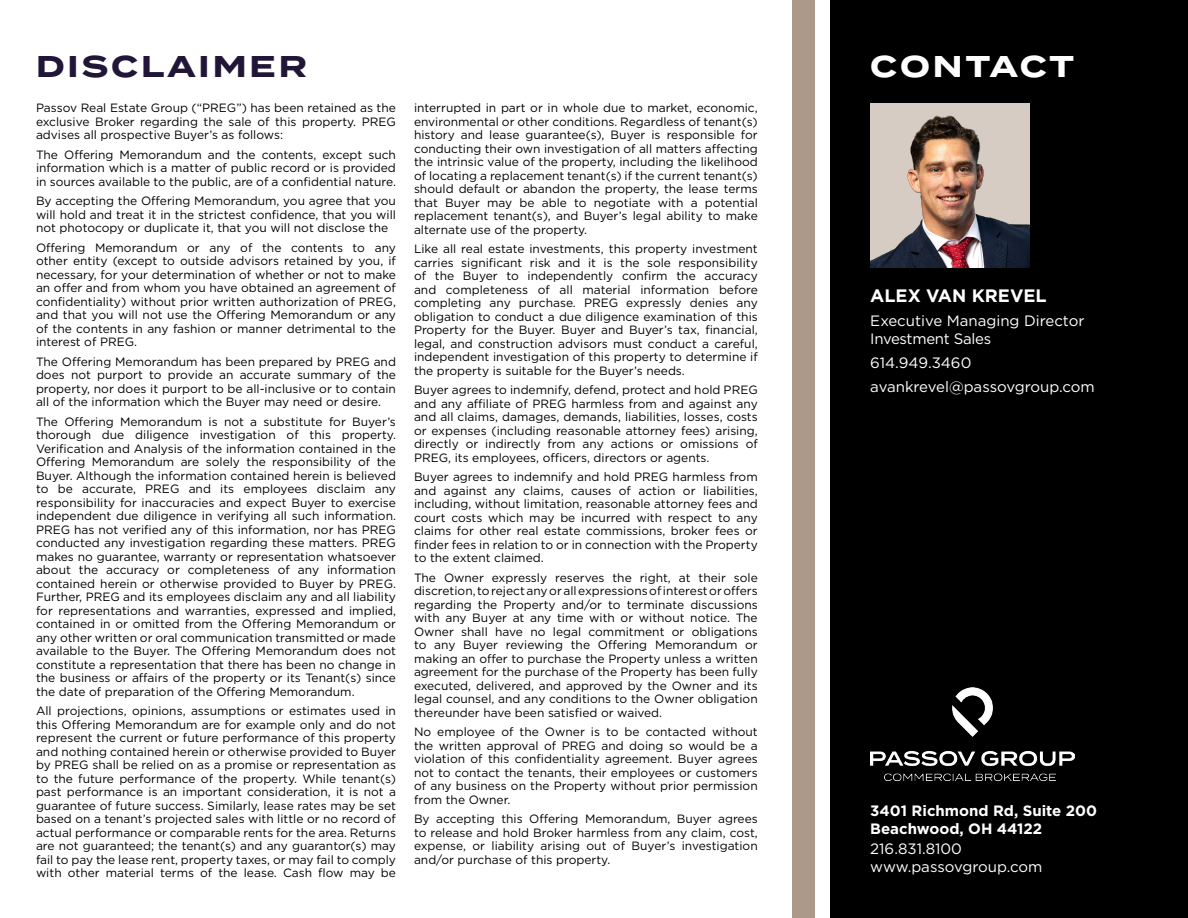
<style>
.page{position:relative;width:1188px;height:918px;background:#fff}
.page>*{position:absolute;margin:0;border:0;box-sizing:border-box;transform-origin:0 0}
.t1{font:700 30px "Termina";letter-spacing:.1em;color:#211637}
.t2{font:700 30px "Termina";letter-spacing:.095em;color:#fff}
.t3{font:700 18px "Gotham";color:#fff}
.t4{font:15px/18px "Gotham";color:#fff}
.t5{font:700 15px/18px "Gotham";color:#fff}
.t6{font:12px/13.5px "Gotham";color:#000;text-align:justify}
</style>
<div class="page">
<div style="left:831px;top:0;width:357px;height:918px;background:#000"></div>
<div style="left:792px;top:0;width:22px;height:918px;background:#ad998a"></div>
<img style="left:870px;top:103px;width:160px;height:164px">
<img style="left:870px;top:687px;width:205px;height:93px">
<h1 class="t1" style="left:36px;top:44px;width:272px">DISCLAIMER</h1>
<h1 class="t2" style="left:870px;top:44px;width:205px">CONTACT</h1>
<p class="t6" style="left:36px;top:101px;width:361px">Passov Real Estate Group (“PREG”) has been retained as the exclusive Broker regarding the sale of this property. PREG advises all prospective Buyer’s as follows:</p>
<p class="t6" style="left:36px;top:147px;width:362px">The Offering Memorandum and the contents, except such information which is a matter of public record or is provided in sources available to the public, are of a confidential nature.</p>
<p class="t6" style="left:36px;top:194px;width:361px">By accepting the Offering Memorandum, you agree that you will hold and treat it in the strictest confidence, that you will not photocopy or duplicate it, that you will not disclose the</p>
<p class="t6" style="left:36px;top:240px;width:362px">Offering Memorandum or any of the contents to any other entity (except to outside advisors retained by you, if necessary, for your determination of whether or not to make an offer and from whom you have obtained an agreement of confidentiality) without prior written authorization of PREG, and that you will not use the Offering Memorandum or any of the contents in any fashion or manner detrimental to the interest of PREG.</p>
<p class="t6" style="left:36px;top:354px;width:362px">The Offering Memorandum has been prepared by PREG and does not purport to provide an accurate summary of the property, nor does it purport to be all-inclusive or to contain all of the information which the Buyer may need or desire.</p>
<p class="t6" style="left:36px;top:414px;width:362px">The Offering Memorandum is not a substitute for Buyer’s thorough due diligence investigation of this property.<br>Verification and Analysis of the information contained in the Offering Memorandum are solely the responsibility of the Buyer. Although the information contained herein is believed to be accurate, PREG and its employees disclaim any responsibility for inaccuracies and expect Buyer to exercise independent due diligence in verifying all such information.<br>PREG has not verified any of this information, nor has PREG conducted any investigation regarding these matters. PREG makes no guarantee, warranty or representation whatsoever about the accuracy or completeness of any information contained herein or otherwise provided to Buyer by PREG.<br>Further, PREG and its employees disclaim any and all liability for representations and warranties, expressed and implied, contained in or omitted from the Offering Memorandum or any other written or oral communication transmitted or made available to the Buyer. The Offering Memorandum does not constitute a representation that there has been no change in the business or affairs of the property or its Tenant(s) since the date of preparation of the Offering Memorandum.</p>
<p class="t6" style="left:36px;top:704px;width:362px">All projections, opinions, assumptions or estimates used in this Offering Memorandum are for example only and do not represent the current or future performance of this property and nothing contained herein or otherwise provided to Buyer by PREG shall be relied on as a promise or representation as to the future performance of the property. While tenant(s) past performance is an important consideration, it is not a guarantee of future success. Similarly, lease rates may be set based on a tenant’s projected sales with little or no record of actual performance or comparable rents for the area. Returns are not guaranteed; the tenant(s) and any guarantor(s) may fail to pay the lease rent, property taxes, or may fail to comply with other material terms of the lease. Cash flow may be</p>
<p class="t6" style="left:414px;top:101px;width:345px">interrupted in part or in whole due to market, economic, environmental or other conditions. Regardless of tenant(s) history and lease guarantee(s), Buyer is responsible for conducting their own investigation of all matters affecting the intrinsic value of the property, including the likelihood of locating a replacement tenant(s) if the current tenant(s) should default or abandon the property, the lease terms that Buyer may be able to negotiate with a potential replacement tenant(s), and Buyer’s legal ability to make alternate use of the property.</p>
<p class="t6" style="left:414px;top:242px;width:345px">Like all real estate investments, this property investment carries significant risk and it is the sole responsibility of the Buyer to independently confirm the accuracy and completeness of all material information before completing any purchase. PREG expressly denies any obligation to conduct a due diligence examination of this Property for the Buyer. Buyer and Buyer’s tax, financial, legal, and construction advisors must conduct a careful, independent investigation of this property to determine if the property is suitable for the Buyer’s needs.</p>
<p class="t6" style="left:414px;top:383px;width:345px">Buyer agrees to indemnify, defend, protect and hold PREG and any affiliate of PREG harmless from and against any and all claims, damages, demands, liabilities, losses, costs or expenses (including reasonable attorney fees) arising, directly or indirectly from any actions or omissions of PREG, its employees, officers, directors or agents.</p>
<p class="t6" style="left:414px;top:470px;width:345px">Buyer agrees to indemnify and hold PREG harmless from and against any claims, causes of action or liabilities, including, without limitation, reasonable attorney fees and court costs which may be incurred with respect to any claims for other real estate commissions, broker fees or finder fees in relation to or in connection with the Property to the extent claimed.</p>
<p class="t6" style="left:414px;top:570px;width:345px">The Owner expressly reserves the right, at their sole discretion, to reject any or all expressions of interest or offers regarding the Property and/or to terminate discussions with any Buyer at any time with or without notice. The Owner shall have no legal commitment or obligations to any Buyer reviewing the Offering Memorandum or making an offer to purchase the Property unless a written agreement for the purchase of the Property has been fully executed, delivered, and approved by the Owner and its legal counsel, and any conditions to the Owner obligation thereunder have been satisfied or waived.</p>
<p class="t6" style="left:414px;top:725px;width:345px">No employee of the Owner is to be contacted without the written approval of PREG and doing so would be a violation of this confidentiality agreement. Buyer agrees not to contact the tenants, their employees or customers of any business on the Property without prior permission from the Owner.</p>
<p class="t6" style="left:414px;top:812px;width:345px">By accepting this Offering Memorandum, Buyer agrees to release and hold Broker harmless from any claim, cost, expense, or liability arising out of Buyer’s investigation and/or purchase of this property.</p>
<h2 class="t3" style="left:870px;top:284px;width:178px">ALEX VAN KREVEL</h2>
<p class="t4" style="left:870px;top:312px;width:216px">Executive Managing Director<br>Investment Sales</p>
<p class="t4" style="left:870px;top:351px;width:226px;line-height:24px">614.949.3460 avankrevel@passovgroup.com</p>
<p class="t5" style="left:870px;top:802px;width:228px">3401 Richmond Rd, Suite 200<br>Beachwood, OH 44122</p>
<p class="t4" style="left:870px;top:839px;width:174px">216.831.8100 www.passovgroup.com</p>
</div>
